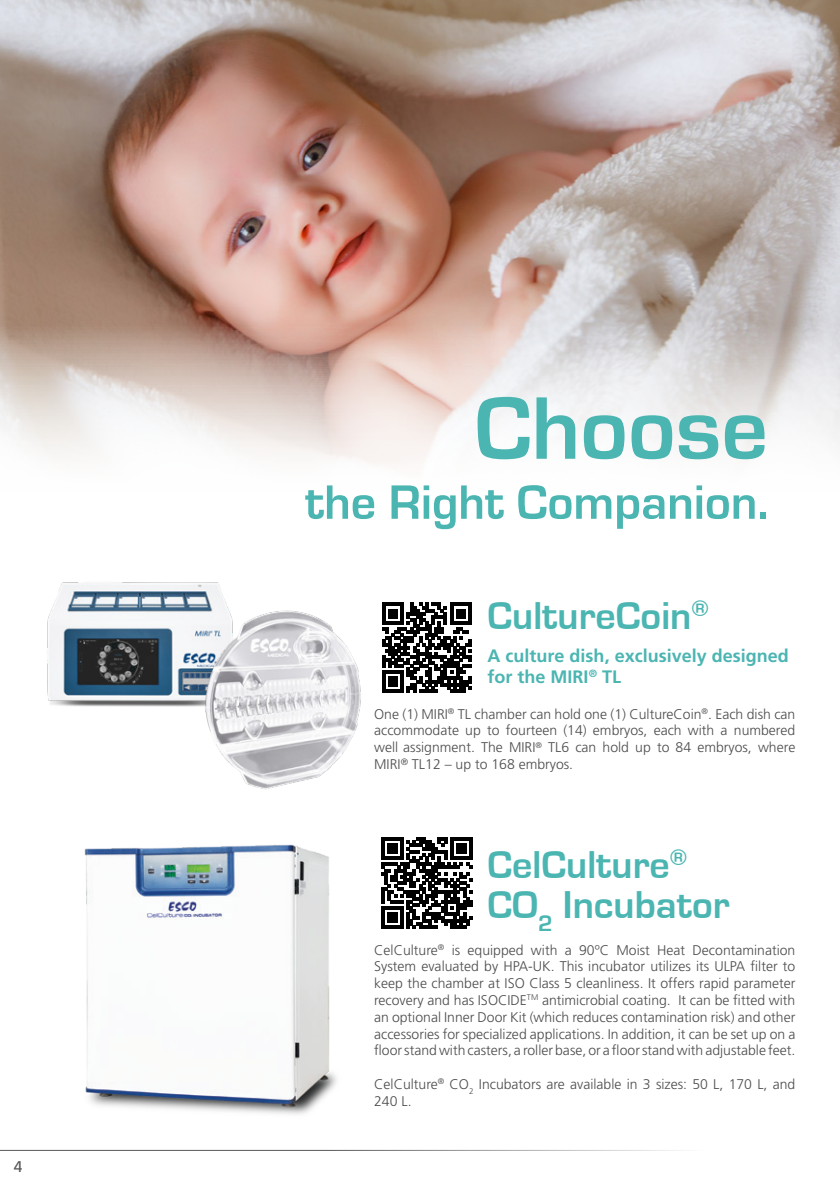
<style>
.page{position:relative;width:840px;height:1191px;background:#fff}
.page>*{position:absolute;margin:0;border:0;box-sizing:border-box;transform-origin:0 0}
.t1{font:700 92px "Eurostile";color:#4bb5b2}
.t2{font:700 50px "Eurostile";color:#4bb5b2}
.t3{font:700 40px "Eurostile";color:#4bb5b2}
.t4{font:700 18px/21.6px "Frutiger LT Std";color:#4bb5b2}
.t5{font:15.6px "Frutiger LT Std";color:#57585a}
.t6{font:300 14px/16.8px "Frutiger LT Std";color:#4b4c4d;text-align:justify}
</style>
<div class="page">
<hr style="left:0;top:1149px;width:753px;height:1px;background:#57585a">
<hr style="left:839px;top:0;width:1px;height:593px;background:#4bb5b2">
<img style="left:0;top:0;width:839px;height:464px">
<svg style="left:381px;top:837px;width:91px;height:91px"></svg>
<img style="left:84px;top:844px;width:253px;height:271px">
<img style="left:47px;top:582px;width:180px;height:125px">
<img style="left:185px;top:605px;width:176px;height:185px">
<svg style="left:382px;top:603px;width:89px;height:89px"></svg>
<p class="t5" style="left:14px;top:1157px;width:10px">4</p>
<p class="t1" style="left:474px;top:378px;width:295px">Choose</p>
<p class="t2" style="left:305px;top:475px;width:464px">the Right Companion.</p>
<p class="t3" style="left:487px;top:594px;width:223px">CultureCoin<sup>®</sup></p>
<p class="t4" style="left:487px;top:644px;width:303px">A culture dish, exclusively designed for the MIRI<sup>®</sup> TL</p>
<p class="t6" style="left:374px;top:705px;width:422px">One (1) MIRI<sup>®</sup> TL chamber can hold one (1) CultureCoin<sup>®</sup>. Each dish can accommodate up to fourteen (14) embryos, each with a numbered well assignment. The MIRI<sup>®</sup> TL6 can hold up to 84 embryos, where MIRI<sup>®</sup> TL12 – up to 168 embryos.</p>
<p class="t3" style="left:487px;top:843px;width:201px">CelCulture<sup>®</sup></p>
<p class="t3" style="left:487px;top:883px;width:243px">CO<sub>2</sub> Incubator</p>
<p class="t6" style="left:374px;top:941px;width:422px">CelCulture<sup>®</sup> is equipped with a 90ºC Moist Heat Decontamination System evaluated by HPA-UK. This incubator utilizes its ULPA filter to keep the chamber at ISO Class 5 cleanliness. It offers rapid parameter recovery and has ISOCIDE<sup>TM</sup> antimicrobial coating. It can be fitted with an optional Inner Door Kit (which reduces contamination risk) and other accessories for specialized applications. In addition, it can be set up on a floor stand with casters, a roller base, or a floor stand with adjustable feet.</p>
<p class="t6" style="left:374px;top:1076px;width:422px">CelCulture<sup>®</sup> CO<sub>2</sub> Incubators are available in 3 sizes: 50 L, 170 L, and<br>240 L.</p>
</div>
